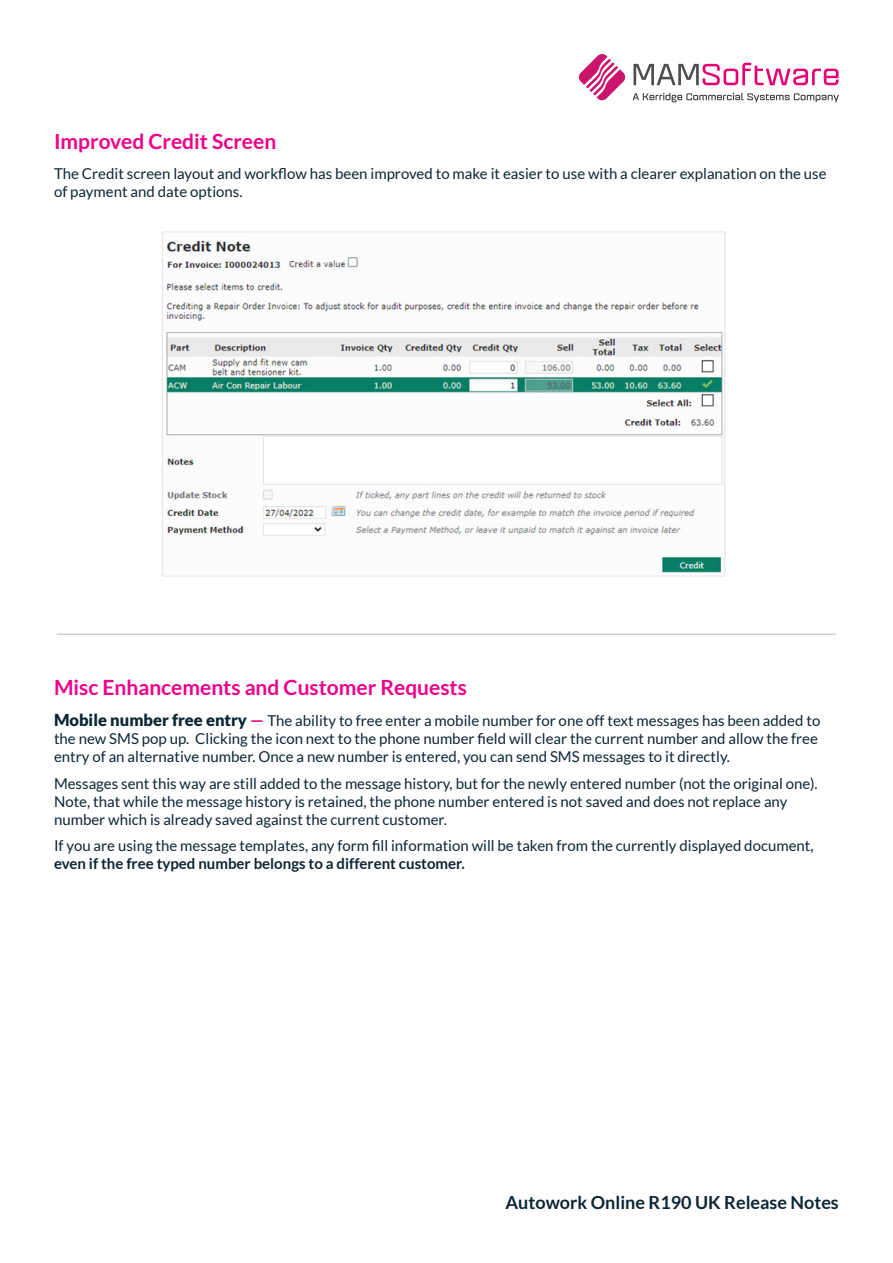
<style>
.page{position:relative;width:893px;height:1263px;background:#fff}
.page>*{position:absolute;margin:0;border:0;box-sizing:border-box;transform-origin:0 0}
.t1{font:700 21px "Lato";color:#ed028c}
.t2{font:700 18px "Lato";color:#0c2635}
.t3{font:15px/18px "Lato";color:#0c2635}
.s1{font-weight:900;font-size:16.5px;color:#0a2634}
.s2{font-weight:700;font-size:16.5px;color:#ed027e}
.s3{font-weight:700}
</style>
<div class="page">
<svg style="left:579px;top:54px;width:47px;height:47px"></svg>
<svg style="left:633px;top:63px;width:206px;height:22px"></svg>
<svg style="left:633px;top:93px;width:206px;height:9px"></svg>
<img style="left:162px;top:231px;width:564px;height:346px">
<hr style="left:57px;top:634px;width:779px;height:1px;background:#bcbdc0">
<p class="t1" style="left:54px;top:129px;width:224px">Improved Credit Screen</p>
<p class="t3" style="left:54px;top:165px;width:774px">The Credit screen layout and workflow has been improved to make it easier to use with a clearer explanation on the use of payment and date options.</p>
<p class="t1" style="left:54px;top:675px;width:414px">Misc Enhancements and Customer Requests</p>
<p class="t3" style="left:54px;top:711px;width:768px"><span class="s1">Mobile number free entry</span> <span class="s2">—</span> The ability to free enter a mobile number for one off text messages has been added to the new SMS pop up. Clicking the icon next to the phone number field will clear the current number and allow the free entry of an alternative number. Once a new number is entered, you can send SMS messages to it directly.</p>
<p class="t3" style="left:54px;top:774px;width:765px">Messages sent this way are still added to the message history, but for the newly entered number (not the original one).<br>Note, that while the message history is retained, the phone number entered is not saved and does not replace any number which is already saved against the current customer.</p>
<p class="t3" style="left:54px;top:836px;width:761px">If you are using the message templates, any form fill information will be taken from the currently displayed document, <span class="s3">even if the free typed number belongs to a different customer.</span></p>
<p class="t2" style="left:505px;top:1192px;width:335px">Autowork Online R190 UK Release Notes</p>
</div>
